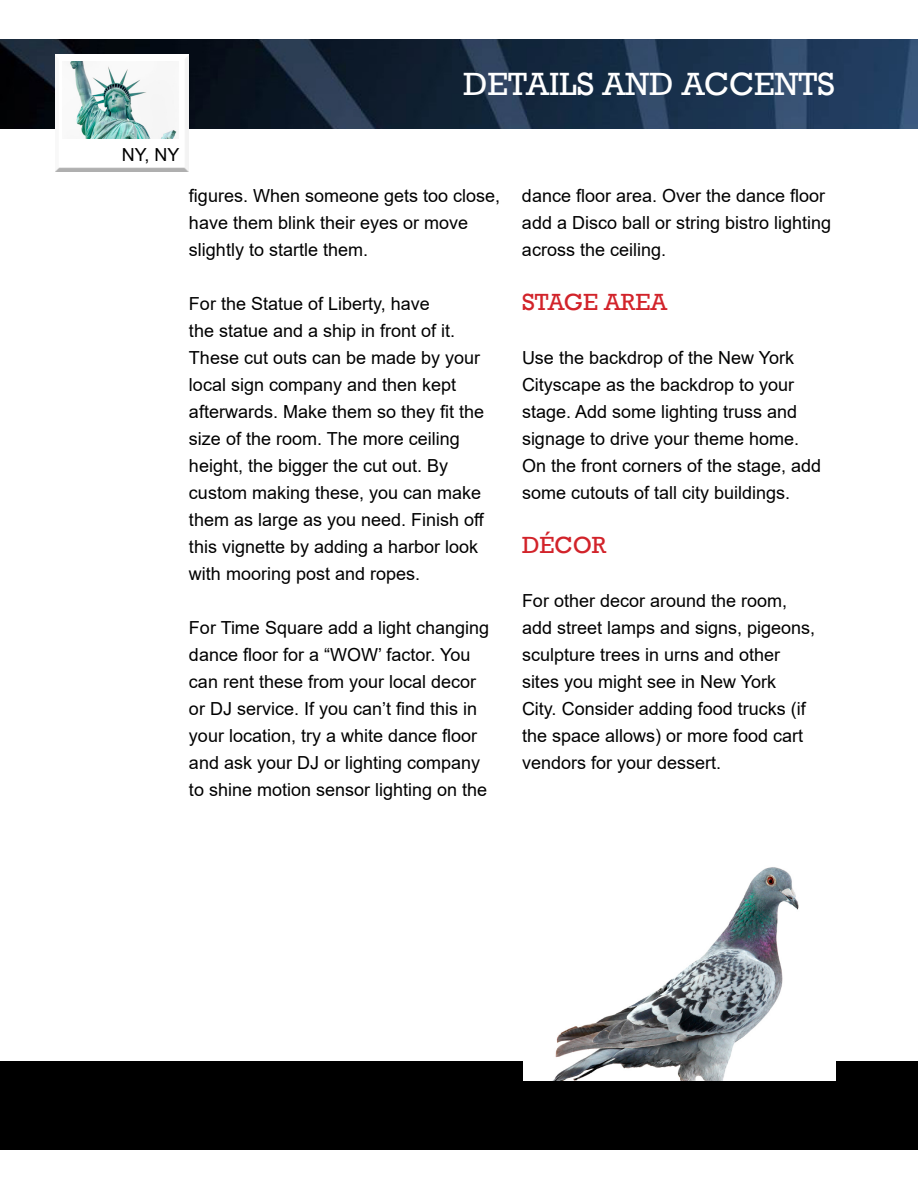
<style>
.page{position:relative;width:918px;height:1188px;background:#fff}
.page>*{position:absolute;margin:0;border:0;box-sizing:border-box;transform-origin:0 0}
.t1{font:33px "Rockwell";color:#fff}
.t2{font:24px "Rockwell";color:#d2232a}
.t3{font:18px/27px "Arial";color:#000}
</style>
<div class="page">
<div style="left:0;top:1061px;width:918px;height:89px;background:#000"></div>
<img style="left:0;top:40px;width:918px;height:88px">
<div style="left:49px;top:48px;width:145px;height:11px;background:#fff;opacity:.75"></div>
<div style="left:49px;top:54px;width:145px;height:119px;background:#000;opacity:.45"></div>
<img style="left:524px;top:867px;width:311px;height:214px">
<img style="left:63px;top:62px;width:115px;height:77px">
<h1 class="t1" style="left:464px;top:64px;width:373px">DETAILS AND ACCENTS</h1>
<p class="t3" style="left:122px;top:141px;width:59px">NY, NY</p>
<p class="t3" style="left:189px;top:182px;width:313px">figures. When someone gets too close, have them blink their eyes or move slightly to startle them.</p>
<p class="t3" style="left:189px;top:290px;width:297px">For the Statue of Liberty, have<br>the statue and a ship in front of it.<br>These cut outs can be made by your local sign company and then kept afterwards. Make them so they fit the size of the room. The more ceiling height, the bigger the cut out. By custom making these, you can make them as large as you need. Finish off this vignette by adding a harbor look with mooring post and ropes.</p>
<p class="t3" style="left:189px;top:614px;width:302px">For Time Square add a light changing dance floor for a “WOW’ factor. You can rent these from your local decor or DJ service. If you can’t find this in your location, try a white dance floor and ask your DJ or lighting company to shine motion sensor lighting on the</p>
<p class="t3" style="left:522px;top:182px;width:311px">dance floor area. Over the dance floor add a Disco ball or string bistro lighting across the ceiling.</p>
<h2 class="t2" style="left:522px;top:288px;width:147px">STAGE AREA</h2>
<p class="t3" style="left:522px;top:344px;width:301px">Use the backdrop of the New York Cityscape as the backdrop to your stage. Add some lighting truss and signage to drive your theme home.<br>On the front corners of the stage, add some cutouts of tall city buildings.</p>
<h2 class="t2" style="left:522px;top:531px;width:86px">DÉCOR</h2>
<p class="t3" style="left:522px;top:587px;width:295px">For other decor around the room, add street lamps and signs, pigeons, sculpture trees in urns and other sites you might see in New York<br>City. Consider adding food trucks (if the space allows) or more food cart vendors for your dessert.</p>
</div>
